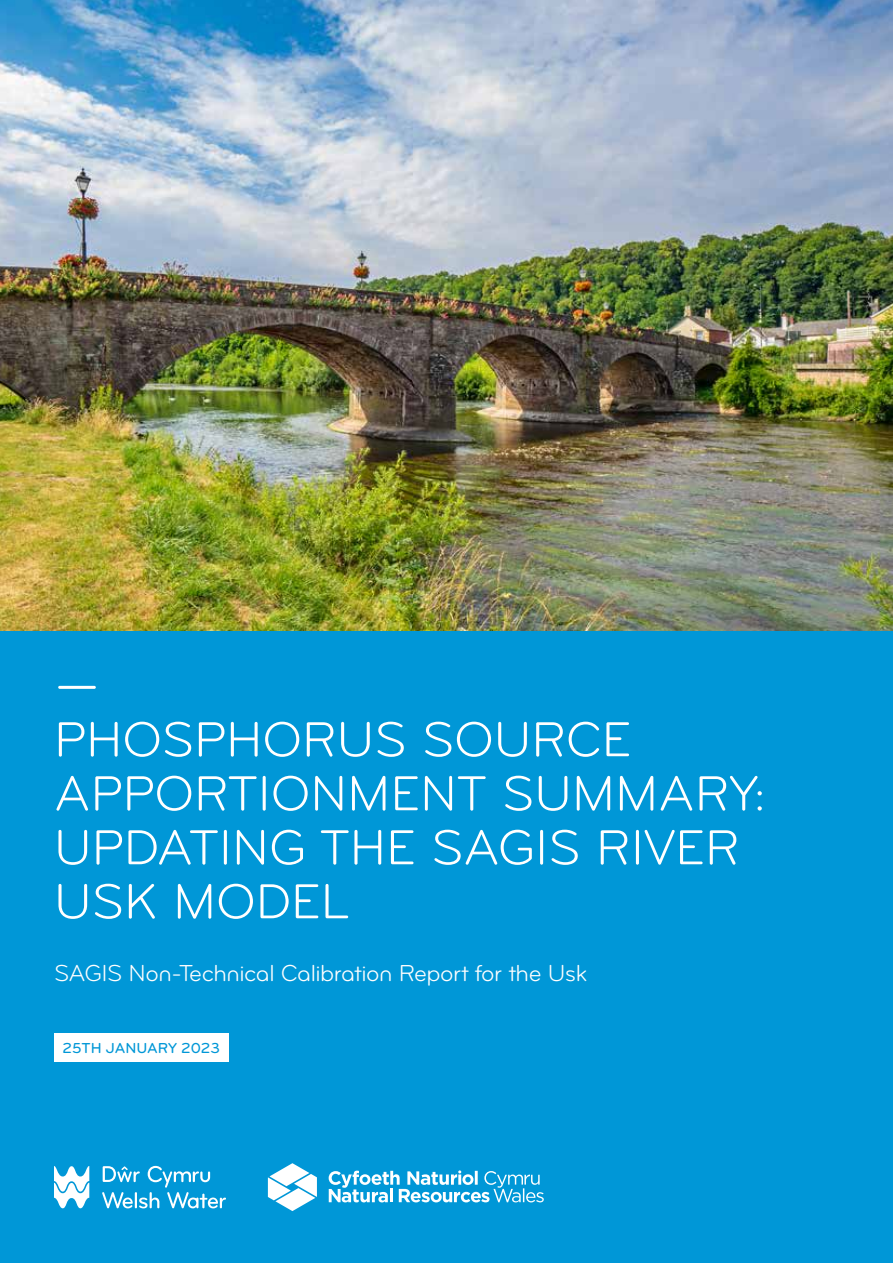
<style>
.page{position:relative;width:893px;height:1263px;background:#fff}
.page>*{position:absolute;margin:0;border:0;box-sizing:border-box;transform-origin:0 0}
.t1{font:60px "Bryant Pro Regular Alternate";color:#fff}
.t2{font:51px/54px "Bryant Pro Regular Alternate";color:#fff}
.t3{font:24px "Bryant Pro Regular Alternate";letter-spacing:-.02em;color:#fff}
.t4{font:15px "Bryant Pro Medium Alternate";color:#0097d7}
</style>
<div class="page">
<img style="left:0;top:0;width:893px;height:631px">
<div style="left:0;top:631px;width:893px;height:632px;background:#0097d7"></div>
<div style="left:54px;top:1033px;width:174px;height:28px;background:#fff"></div>
<svg style="left:268px;top:1163px;width:49px;height:48px"></svg>
<svg style="left:329px;top:1170px;width:215px;height:32px"></svg>
<svg style="left:54px;top:1166px;width:35px;height:42px"></svg>
<svg style="left:102px;top:1166px;width:124px;height:42px"></svg>
<p class="t1" style="left:54px;top:647px;width:48px">—</p>
<p class="t2" style="left:54px;top:713px;width:713px">PHOSPHORUS SOURCE<br>APPORTIONMENT SUMMARY:<br>UPDATING THE SAGIS RIVER<br>USK MODEL</p>
<p class="t3" style="left:54px;top:959px;width:535px">SAGIS Non-Technical Calibration Report for the Usk</p>
<p class="t4" style="left:63px;top:1039px;width:159px">25TH JANUARY 2023</p>
</div>
